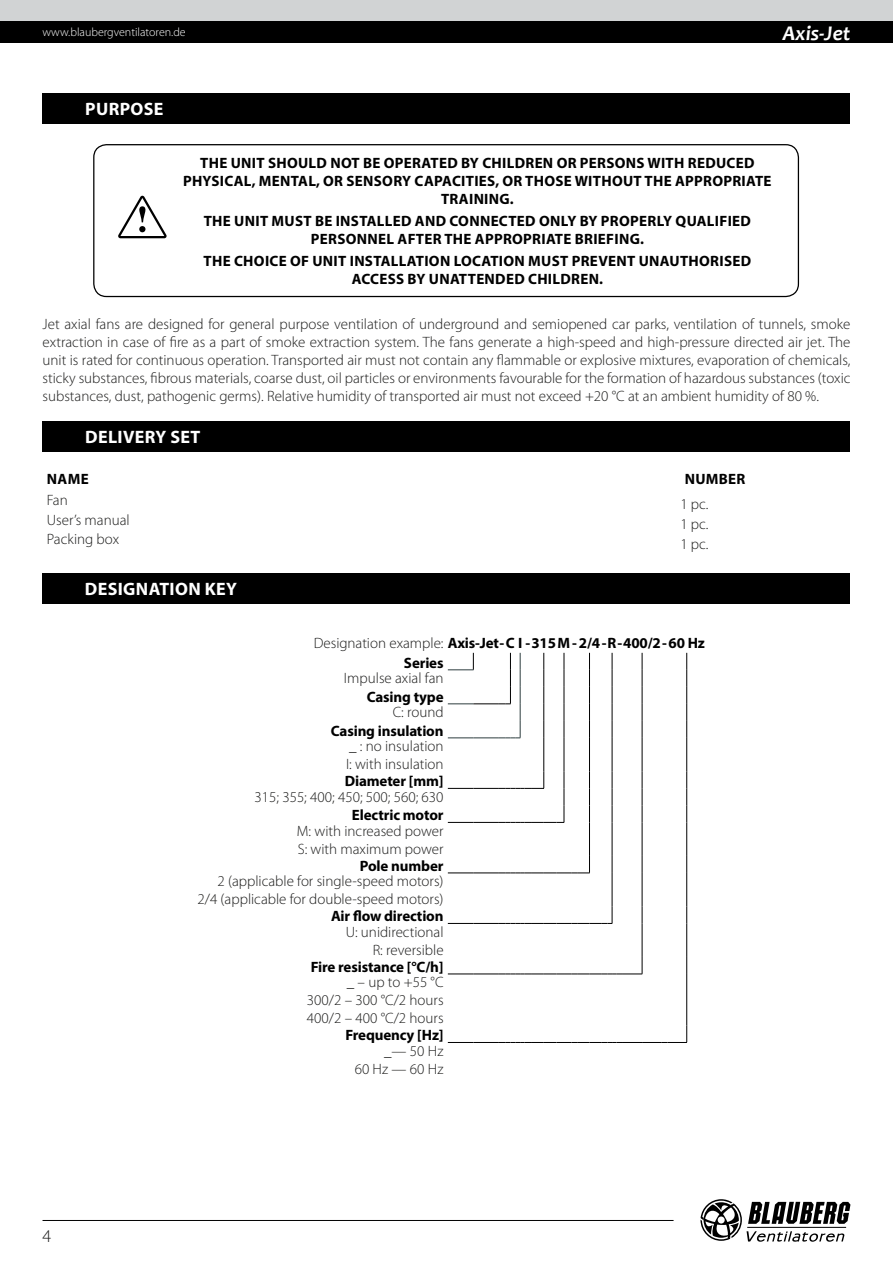
<style>
.page{position:relative;width:893px;height:1263px;background:#fff}
.page>*{position:absolute;margin:0;border:0;box-sizing:border-box;transform-origin:0 0}
.t1{font:italic 700 21px "Candara";color:#fff}
.t2{font:700 18px "Myriad Pro";letter-spacing:.02em;color:#fff}
.t3{font:300 18px "Myriad Pro";color:#1c1c1b}
.t4{font:300 15px/18px "Myriad Pro";color:#1c1c1b;text-align:right}
.t5{font:700 15px/18px "Myriad Pro";letter-spacing:.02em;color:#000;text-align:center}
.t6{font:700 15px/20px "Myriad Pro";letter-spacing:-.01em;color:#000}
.t7{font:300 12px "Myriad Pro";color:#fff}
.s1{font-weight:300;color:#1c1c1b}
</style>
<div class="page">
<div style="left:0;top:0;width:893px;height:21px;background:#d1d3d4"></div>
<div style="left:0;top:21px;width:893px;height:22px;background:#000"></div>
<svg style="left:700px;top:1199px;width:150px;height:43px"></svg>
<hr style="left:43px;top:1220px;width:631px;height:1px;background:#000">
<svg style="left:612px;top:653px;width:1px;height:85px"></svg>
<hr style="left:612px;top:738px;width:1px;height:33px;background:#000">
<svg style="left:612px;top:856px;width:1px;height:17px"></svg>
<svg style="left:612px;top:771px;width:1px;height:51px"></svg>
<hr style="left:612px;top:822px;width:1px;height:34px;background:#000">
<svg style="left:544px;top:653px;width:1px;height:85px"></svg>
<hr style="left:544px;top:738px;width:1px;height:33px;background:#000">
<svg style="left:448px;top:653px;width:73px;height:86px"></svg>
<svg style="left:642px;top:653px;width:1px;height:85px"></svg>
<hr style="left:642px;top:738px;width:1px;height:33px;background:#000">
<svg style="left:642px;top:771px;width:1px;height:51px"></svg>
<hr style="left:642px;top:822px;width:1px;height:34px;background:#000">
<svg style="left:642px;top:856px;width:1px;height:17px"></svg>
<hr style="left:642px;top:873px;width:1px;height:33px;background:#000">
<svg style="left:642px;top:906px;width:1px;height:17px"></svg>
<hr style="left:642px;top:923px;width:1px;height:34px;background:#000">
<svg style="left:564px;top:653px;width:1px;height:85px"></svg>
<hr style="left:564px;top:738px;width:1px;height:33px;background:#000">
<svg style="left:448px;top:771px;width:117px;height:52px"></svg>
<svg style="left:589px;top:653px;width:1px;height:85px"></svg>
<hr style="left:589px;top:738px;width:1px;height:33px;background:#000">
<svg style="left:589px;top:771px;width:1px;height:51px"></svg>
<hr style="left:589px;top:822px;width:1px;height:34px;background:#000">
<svg style="left:448px;top:856px;width:142px;height:18px"></svg>
<hr style="left:612px;top:873px;width:1px;height:33px;background:#000">
<svg style="left:448px;top:906px;width:165px;height:18px"></svg>
<svg style="left:448px;top:957px;width:195px;height:18px"></svg>
<svg style="left:686px;top:653px;width:1px;height:85px"></svg>
<hr style="left:686px;top:738px;width:1px;height:33px;background:#000">
<svg style="left:686px;top:771px;width:1px;height:51px"></svg>
<hr style="left:686px;top:822px;width:1px;height:34px;background:#000">
<svg style="left:686px;top:856px;width:1px;height:17px"></svg>
<hr style="left:686px;top:873px;width:1px;height:33px;background:#000">
<svg style="left:686px;top:906px;width:1px;height:17px"></svg>
<hr style="left:686px;top:923px;width:1px;height:34px;background:#000">
<svg style="left:686px;top:957px;width:1px;height:17px"></svg>
<hr style="left:686px;top:974px;width:1px;height:51px;background:#000">
<svg style="left:448px;top:1025px;width:239px;height:18px"></svg>
<div style="left:93px;top:144px;width:706px;height:153px;border:1px solid #000;border-radius:13px"></div>
<svg style="left:118px;top:196px;width:49px;height:42px"></svg>
<div style="left:43px;top:93px;width:807px;height:31px;background:#000"></div>
<div style="left:43px;top:421px;width:807px;height:31px;background:#000"></div>
<div style="left:42px;top:573px;width:808px;height:31px;background:#000"></div>
<p class="t7" style="left:43px;top:26px;width:145px">www.blaubergventilatoren.de</p>
<h1 class="t1" style="left:783px;top:20px;width:69px">Axis-Jet</h1>
<p class="t2" style="left:85px;top:97px;width:80px">PURPOSE</p>
<p class="t5" style="left:183px;top:153px;width:590px">THE UNIT SHOULD NOT BE OPERATED BY CHILDREN OR PERSONS WITH REDUCED<br>PHYSICAL, MENTAL, OR SENSORY CAPACITIES, OR THOSE WITHOUT THE APPROPRIATE<br>TRAINING.</p>
<p class="t5" style="left:204px;top:212px;width:549px">THE UNIT MUST BE INSTALLED AND CONNECTED ONLY BY PROPERLY QUALIFIED<br>PERSONNEL AFTER THE APPROPRIATE BRIEFING.</p>
<p class="t5" style="left:204px;top:252px;width:549px">THE CHOICE OF UNIT INSTALLATION LOCATION MUST PREVENT UNAUTHORISED<br>ACCESS BY UNATTENDED CHILDREN.</p>
<p class="t4" style="left:43px;top:315px;width:809px;text-align:justify">Jet axial fans are designed for general purpose ventilation of underground and semiopened car parks, ventilation of tunnels, smoke extraction in case of fire as a part of smoke extraction system. The fans generate a high-speed and high-pressure directed air jet. The unit is rated for continuous operation. Transported air must not contain any flammable or explosive mixtures, evaporation of chemicals, sticky substances, fibrous materials, coarse dust, oil particles or environments favourable for the formation of hazardous substances (toxic substances, dust, pathogenic germs). Relative humidity of transported air must not exceed +20 °C at an ambient humidity of 80 %.</p>
<p class="t2" style="left:85px;top:425px;width:117px">DELIVERY SET</p>
<p class="t5" style="left:47px;top:469px;width:43px">NAME</p>
<p class="t5" style="left:685px;top:469px;width:62px">NUMBER</p>
<p class="t4" style="left:47px;top:491px;width:23px">Fan</p>
<p class="t4" style="left:680px;top:495px;width:30px">1 pc.</p>
<p class="t4" style="left:47px;top:511px;width:84px">User’s manual</p>
<p class="t4" style="left:680px;top:515px;width:30px">1 pc.</p>
<p class="t4" style="left:47px;top:531px;width:74px">Packing box</p>
<p class="t4" style="left:680px;top:535px;width:30px">1 pc.</p>
<p class="t2" style="left:85px;top:577px;width:154px">DESIGNATION KEY</p>
<p class="t3" style="left:43px;top:1226px;width:10px">4</p>
<p class="t6" style="left:404px;top:632px;width:303px;text-indent:-90px"><span class="s1">Designation example:</span> Axis-Jet -C I -315M-2/4 -R-400/2-60 Hz<br>Series</p>
<p class="t4" style="left:344px;top:669px;width:101px">Impulse axial fan</p>
<p class="t6" style="left:367px;top:686px;width:78px">Casing type</p>
<p class="t4" style="left:393px;top:703px;width:52px">C: round</p>
<p class="t6" style="left:331px;top:720px;width:114px">Casing insulation</p>
<p class="t4" style="left:346px;top:737px;width:99px;text-align:left">_ : no insulation<br>I: with insulation</p>
<p class="t6" style="left:345px;top:771px;width:100px">Diameter [mm]</p>
<p class="t4" style="left:254px;top:788px;width:191px">315; 355; 400; 450; 500; 560; 630</p>
<p class="t6" style="left:352px;top:805px;width:93px">Electric motor</p>
<p class="t4" style="left:297px;top:822px;width:148px;text-align:left">M: with increased power<br>S: with maximum power</p>
<p class="t6" style="left:360px;top:855px;width:85px">Pole number</p>
<p class="t4" style="left:197px;top:872px;width:248px">2 (applicable for single-speed motors)<br>2/4 (applicable for double-speed motors)</p>
<p class="t6" style="left:331px;top:906px;width:114px">Air flow direction</p>
<p class="t4" style="left:346px;top:923px;width:99px">U: unidirectional<br>R: reversible</p>
<p class="t6" style="left:311px;top:956px;width:134px">Fire resistance [°C/h]</p>
<p class="t4" style="left:307px;top:973px;width:138px;text-align:justify;text-indent:40px">_ – up to +55 °C 300/2 – 300 °C/2 hours 400/2 – 400 °C/2 hours</p>
<p class="t6" style="left:345px;top:1025px;width:100px">Frequency [Hz]</p>
<p class="t4" style="left:355px;top:1042px;width:90px">_— 50 Hz<br>60 Hz — 60 Hz</p>
</div>
